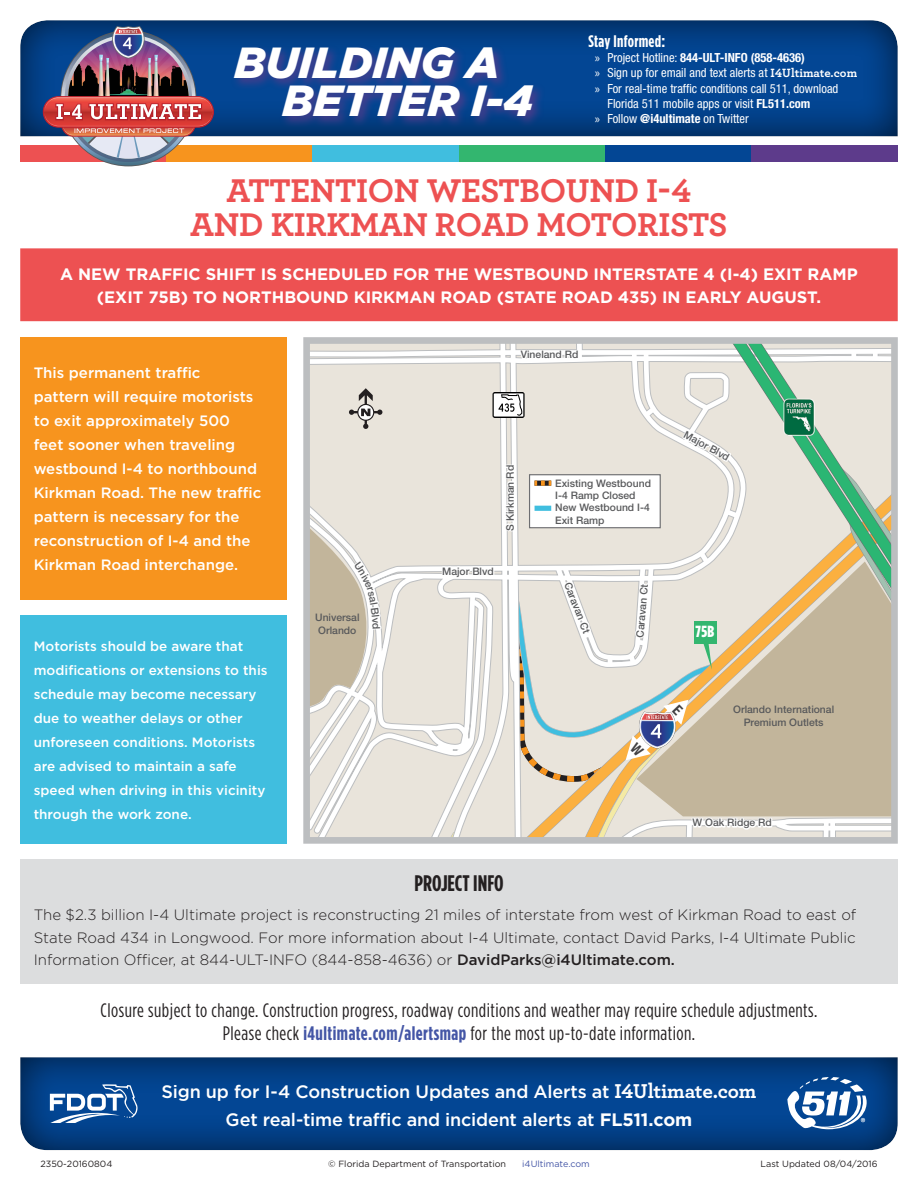
<style>
.page{position:relative;width:918px;height:1188px;background:#fff}
.page>*{position:absolute;margin:0;border:0;box-sizing:border-box;transform-origin:0 0}
.t1{font:italic 900 43.5px/37.5px "Gotham";color:#fff}
.Alert_Header{font:700 34.5px/34.5px "Archer";letter-spacing:-.01em;color:#ed5152;text-align:center}
.t2{font:700 22.5px "Gotham Condensed";color:#231f20}
.t3{font:19.5px/23.4px "Gotham Condensed";letter-spacing:.025em;color:#231f20;text-align:center}
.Page_Subheader{font:500 18px "Gotham";letter-spacing:-.01em;color:#fff}
.t4{font:700 16.8px "Gotham Condensed";letter-spacing:.015em;color:#fff}
.Alert_Bar{font:700 16.5px/22.5px "Gotham";color:#fff;text-align:center}
.t5{font:900 16.2px "Gotham Condensed";color:#fff}
.body_content{font:300 15px/22.5px "Gotham";color:#231f20;text-align:justify}
.body_content-2{font:500 15px/24px "Gotham";color:#fff}
.t6{font:500 13.5px/24px "Gotham";color:#fff}
.t7{font:condensed 12.6px/15px "Helvetica Neue LT Std";color:#fff}
.t8{font:700 condensed 12.6px "Helvetica Neue LT Std";color:#fff}
.t9{font:500 10.35px/12.3px "Helvetica Neue";color:#58595b}
.t10{font:9px "Gotham";color:#231f20}
.t11{font:9px "Gotham";color:#4456a6}
.s1{font-family:"Myriad Pro";font-weight:400;font-stretch:normal}
.s2{font-weight:400}
.s3{font-family:"Myriad Pro";font-stretch:normal}
.s4{font-family:"Archer";font-weight:700;font-stretch:normal}
.s5{font-weight:700}
.s6{font-weight:500}
.s7{font-weight:700;color:#4456a6}
.s8{font-family:"Archer";font-weight:700;font-size:21px}
</style>
<div class="page">
<div style="left:20px;top:20px;width:878px;height:118px;background:#231f20;opacity:.75"></div>
<div style="left:231px;top:44px;width:315px;height:85px;background:#5d3b8b;opacity:.75"></div>
<div style="left:20px;top:145px;width:146px;height:17px;background:#ed5152"></div>
<div style="left:166px;top:145px;width:147px;height:17px;background:#f7941e"></div>
<div style="left:313px;top:145px;width:146px;height:17px;background:#40bedf"></div>
<div style="left:459px;top:145px;width:146px;height:17px;background:#33b66f"></div>
<div style="left:605px;top:145px;width:146px;height:17px;background:#034694"></div>
<div style="left:751px;top:145px;width:147px;height:17px;background:#5d3b8b"></div>
<img style="left:44px;top:24px;width:168px;height:142px">
<div style="left:19px;top:1056px;width:880px;height:96px;background:#231f20;opacity:.75"></div>
<svg style="left:787px;top:1077px;width:80px;height:52px"></svg>
<svg style="left:50px;top:1084px;width:88px;height:39px"></svg>
<div style="left:20px;top:616px;width:267px;height:228px;background:#40bedf"></div>
<div style="left:21px;top:249px;width:876px;height:71px;background:#ed5152"></div>
<div style="left:20px;top:248px;width:878px;height:73px;border:2px solid #ed5152"></div>
<div style="left:20px;top:337px;width:267px;height:263px;background:#f7941e"></div>
<div style="left:20px;top:860px;width:878px;height:124px;background:#dcddde"></div>
<svg style="left:311px;top:345px;width:379px;height:491px;background:#e9e4dd"></svg>
<svg style="left:349px;top:388px;width:33px;height:41px"></svg>
<div style="left:303px;top:337px;width:595px;height:507px;border:7px solid #bcbec0"></div>
<svg style="left:425px;top:348px;width:470px;height:492px;background:#dbd8c9"></svg>
<svg style="left:307px;top:519px;width:76px;height:190px"></svg>
<h1 class="t1" style="left:283px;top:44px;width:252px;text-indent:-48px">BUILDING A<br>BETTER I-4</h1>
<p class="t4" style="left:589px;top:32px;width:78px">Stay Informed:</p>
<p class="t8" style="left:595px;top:50px;width:212px"><span class="s1">»</span> <span class="s2">Project Hotline:</span> 844-ULT-INFO (858-4636)</p>
<p class="t7" style="left:595px;top:65px;width:264px"><span class="s3">»</span> Sign up for email and text alerts at <span class="s4">I4Ultimate.com</span></p>
<p class="t7" style="left:607px;top:81px;width:233px;text-indent:-13px"><span class="s3">»</span> For real-time traffic conditions call 511, download<br>Florida 511 mobile apps or visit <span class="s5">FL511.com</span></p>
<p class="t7" style="left:595px;top:111px;width:155px"><span class="s3">»</span> Follow <span class="s5">@i4ultimate</span> on Twitter</p>
<p class="Alert_Header" style="left:190px;top:171px;width:539px">ATTENTION WESTBOUND I-4<br>AND KIRKMAN ROAD MOTORISTS</p>
<p class="Alert_Bar" style="left:60px;top:263px;width:799px">A NEW TRAFFIC SHIFT IS SCHEDULED FOR THE WESTBOUND INTERSTATE 4 (I-4) EXIT RAMP (EXIT 75B) TO NORTHBOUND KIRKMAN ROAD (STATE ROAD 435) IN EARLY AUGUST.</p>
<p class="body_content-2" style="left:34px;top:361px;width:229px">This permanent traffic<br>pattern will require motorists to exit approximately 500 feet sooner when traveling westbound I-4 to northbound<br>Kirkman Road. The new traffic pattern is necessary for the reconstruction of I-4 and the<br>Kirkman Road interchange.</p>
<p class="t6" style="left:34px;top:634px;width:235px">Motorists should be aware that modifications or extensions to this schedule may become necessary due to weather delays or other unforeseen conditions. Motorists are advised to maintain a safe speed when driving in this vicinity through the work zone.</p>
<p class="t9" style="left:315px;top:611px;width:46px">Universal<br>Orlando</p>
<p class="t9" style="left:521px;top:349px;width:59px">Vineland Rd</p>
<p class="t9" style="left:504px;top:531px;width:67px;rotate:-90deg">S Kirkman Rd</p>
<p class="t9" style="left:442px;top:565px;width:53px">Major Blvd</p>
<p class="t9" style="left:555px;top:477px;width:97px">Existing Westbound<br>I-4 Ramp Closed<br>New Westbound I-4<br>Exit Ramp</p>
<p class="t9" style="left:574px;top:580px;width:55px;rotate:69deg">Caravan Ct</p>
<p class="t9" style="left:634px;top:637px;width:55px;rotate:-85deg">Caravan Ct</p>
<p class="t9" style="left:688px;top:429px;width:52px;rotate:28deg">Major Blvd</p>
<p class="t5" style="left:696px;top:622px;width:20px">75B</p>
<p class="t9" style="left:733px;top:703px;width:103px;text-align:center">Orlando International<br>Premium Outlets</p>
<p class="t9" style="left:693px;top:816px;width:81px">W Oak Ridge Rd</p>
<p class="t2" style="left:415px;top:870px;width:91px">PROJECT INFO</p>
<p class="body_content" style="left:34px;top:903px;width:824px">The $2.3 billion I-4 Ultimate project is reconstructing 21 miles of interstate from west of Kirkman Road to east of State Road 434 in Longwood. For more information about I-4 Ultimate, contact David Parks, I-4 Ultimate Public Information Officer, at 844-ULT-INFO (844-858-4636) or <span class="s6">DavidParks@i4Ultimate.com.</span></p>
<h1 class="t3" style="left:100px;top:998px;width:719px">Closure subject to change. Construction progress, roadway conditions and weather may require schedule adjustments.<br>Please check <span class="s7">i4ultimate.com/alertsmap</span> for the most up-to-date information.</h1>
<p class="Page_Subheader" style="left:162px;top:1080px;width:596px">Sign up for I-4 Construction Updates and Alerts at <span class="s8">I4Ultimate.com</span></p>
<p class="Page_Subheader" style="left:226px;top:1108px;width:468px">Get real-time traffic and incident alerts at <span class="s5">FL511.com</span></p>
<p class="t10" style="left:40px;top:1158px;width:73px">2350-20160804</p>
<p class="t10" style="left:328px;top:1158px;width:179px">© Florida Department of Transportation</p>
<p class="t11" style="left:522px;top:1158px;width:69px">i4Ultimate.com</p>
<p class="t10" style="left:761px;top:1158px;width:118px">Last Updated 08/04/2016</p>
</div>
